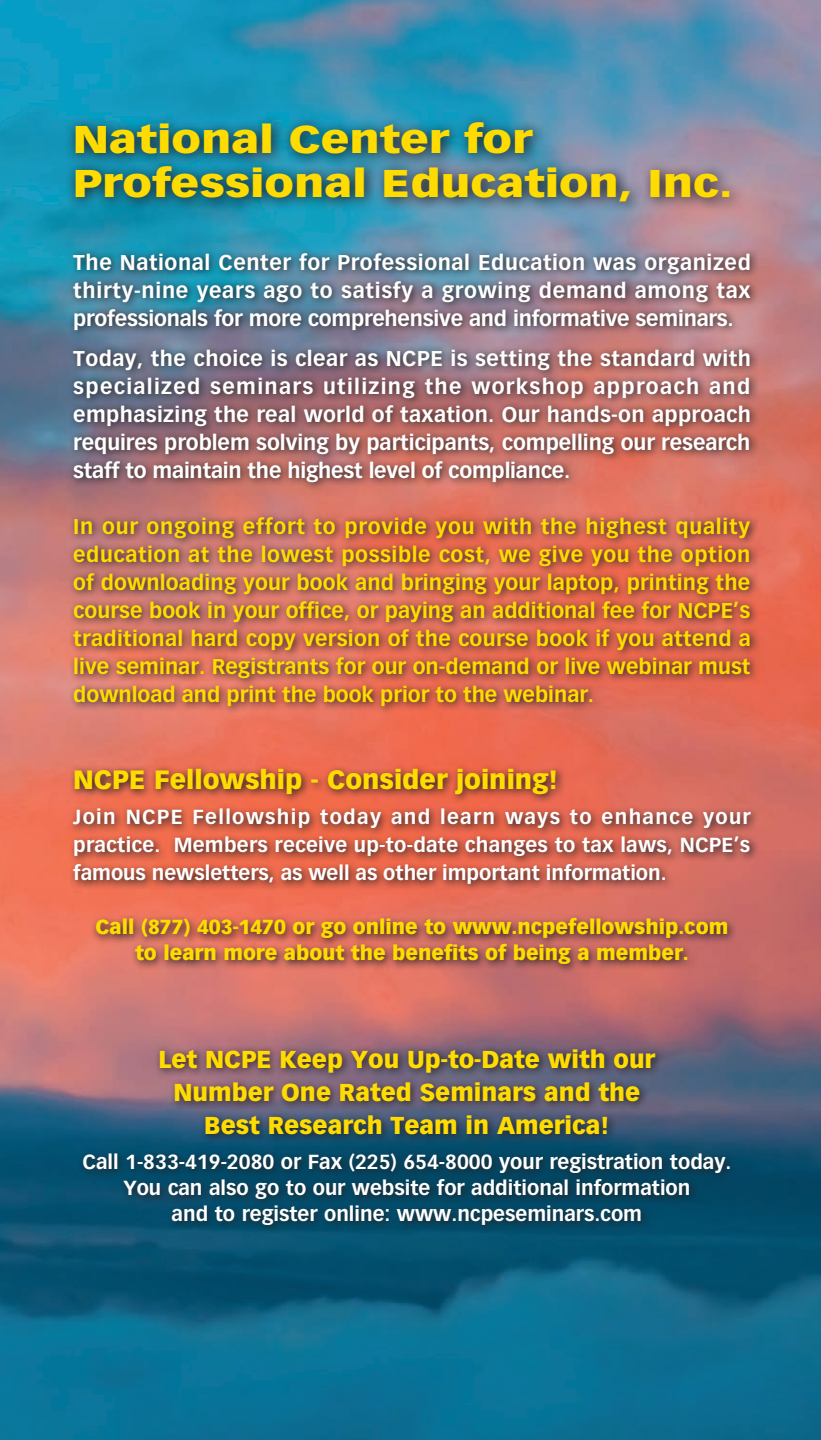
<style>
.page{position:relative;width:821px;height:1440px;background:#fff}
.page>*{position:absolute;margin:0;border:0;box-sizing:border-box;transform-origin:0 0}
.t1{font:900 38px/44px "Vectora LT Pro";color:#ffdc01;scale:1.2 1}
.t2{font:900 26px "Vectora LT Pro";color:#ffdc01}
.t3{font:900 24px/33px "Vectora LT Pro";color:#ffdc01;text-align:center}
.t4{font:700 21px/28px "Vectora LT Pro";letter-spacing:-.01em;color:#fff;text-align:justify}
.t5{font:700 21px/28px "Vectora LT Pro";color:#ffdc01;text-align:justify}
.t6{font:700 20px/28px "Vectora LT Pro";color:#fff;text-align:justify}
.t7{font:900 20px/26px "Vectora LT Pro";color:#ffdc01;text-align:center}
</style>
<div class="page">
<img style="left:0;top:0;width:821px;height:1440px">
<img style="left:68px;top:247px;width:692px;height:727px">
<svg style="left:65px;top:112px;width:678px;height:104px;background:#427c94"></svg>
<div style="left:77px;top:1044px;width:663px;height:191px;background:#231f20;opacity:.95"></div>
<h1 class="t1" style="left:73px;top:117px;width:551px">National Center for<br>Professional Education, Inc.</h1>
<p class="t4" style="left:73px;top:249px;width:679px">The National Center for Professional Education was organized thirty-nine years ago to satisfy a growing demand among tax professionals for more comprehensive and informative seminars.</p>
<p class="t4" style="left:73px;top:344px;width:679px">Today, the choice is clear as NCPE is setting the standard with specialized seminars utilizing the workshop approach and emphasizing the real world of taxation. Our hands-on approach requires problem solving by participants, compelling our research staff to maintain the highest level of compliance.</p>
<p class="t5" style="left:73px;top:512px;width:679px">In our ongoing effort to provide you with the highest quality education at the lowest possible cost, we give you the option of downloading your book and bringing your laptop, printing the course book in your office, or paying an additional fee for NCPE’s traditional hard copy version of the course book if you attend a live seminar. Registrants for our on-demand or live webinar must download and print the book prior to the webinar.</p>
<p class="t2" style="left:73px;top:764px;width:486px">NCPE Fellowship - Consider joining!</p>
<p class="t6" style="left:73px;top:803px;width:679px">Join NCPE Fellowship today and learn ways to enhance your practice. Members receive up-to-date changes to tax laws, NCPE’s famous newsletters, as well as other important information.</p>
<p class="t7" style="left:96px;top:914px;width:634px">Call (877) 403-1470 or go online to www.ncpefellowship.com to learn more about the benefits of being a member.</p>
<p class="t3" style="left:158px;top:1043px;width:498px">Let NCPE Keep You Up-to-Date with our<br>Number One Rated Seminars and the<br>Best Research Team in America!</p>
<p class="t6" style="left:82px;top:1149px;width:650px;line-height:26px;text-align:center">Call 1-833-419-2080 or Fax (225) 654-8000 your registration today.<br>You can also go to our website for additional information<br>and to register online: www.ncpeseminars.com</p>
</div>
